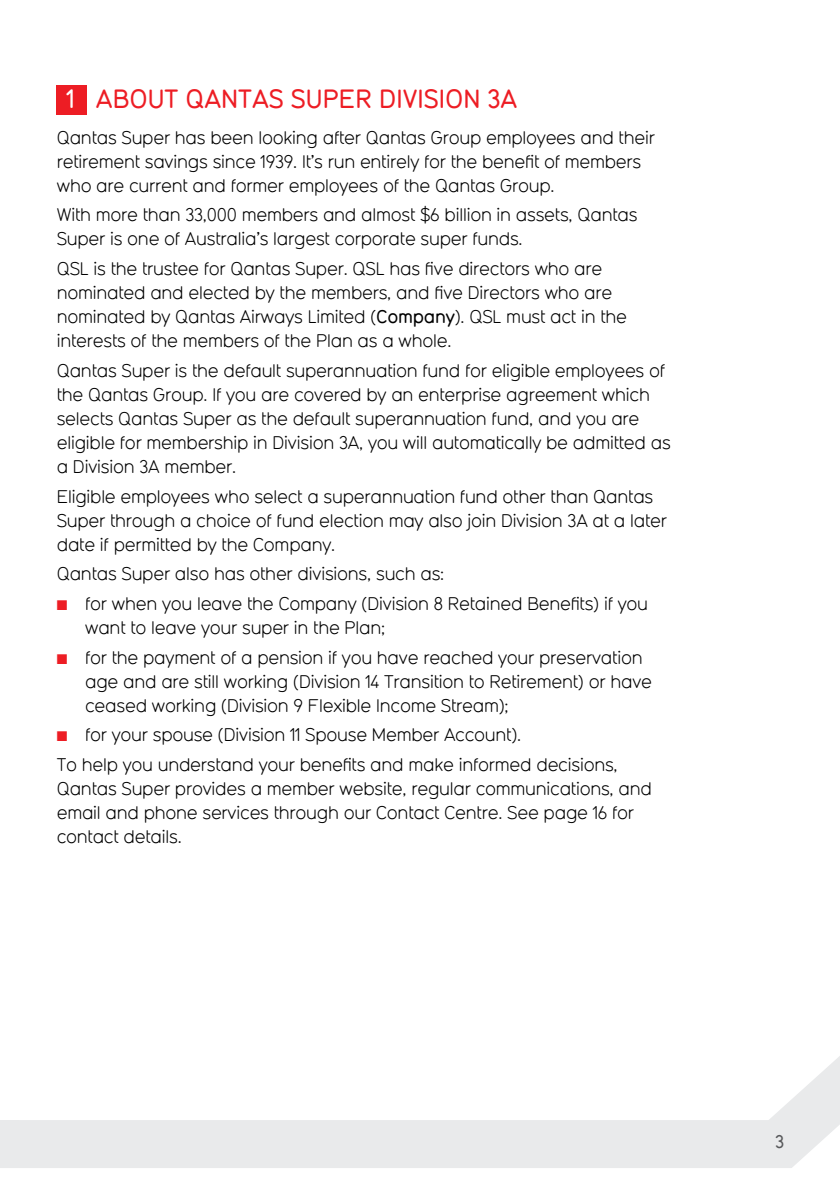
<style>
.page{position:relative;width:840px;height:1191px;background:#fff}
.page>*{position:absolute;margin:0;border:0;box-sizing:border-box;transform-origin:0 0}
.t1{font:500 26px "QF Spirit";color:#ed1d24}
.t2{font:18px/24px "QF Spirit";letter-spacing:-.01em;color:#000}
.t3{font:500 18px "QF Spirit";color:#58595b}
.s1{color:#fff}
.s2{font-weight:500}
.s3{color:#ed1d24}
</style>
<div class="page">
<svg style="left:0;top:1057px;width:839px;height:111px"></svg>
<div style="left:57px;top:85px;width:30px;height:30px;background:#ed1d24"></div>
<h1 class="t1" style="left:66px;top:82px;width:451px"><span class="s1">1</span> ABOUT QANTAS SUPER DIVISION 3a</h1>
<p class="t2" style="left:57px;top:125px;width:599px">Qantas Super has been looking after Qantas Group employees and their retirement savings since 1939. It’s run entirely for the benefit of members who are current and former employees of the Qantas Group.</p>
<p class="t2" style="left:57px;top:202px;width:582px">With more than 33,000 members and almost $6 billion in assets, Qantas<br>Super is one of Australia’s largest corporate super funds.</p>
<p class="t2" style="left:57px;top:256px;width:571px">QSL is the trustee for Qantas Super. QSL has five directors who are nominated and elected by the members, and five Directors who are nominated by Qantas Airways Limited (<span class="s2">Company</span>). QSL must act in the interests of the members of the Plan as a whole.</p>
<p class="t2" style="left:57px;top:358px;width:615px">Qantas Super is the default superannuation fund for eligible employees of the Qantas Group. If you are covered by an enterprise agreement which selects Qantas Super as the default superannuation fund, and you are eligible for membership in Division 3A, you will automatically be admitted as a Division 3A member.</p>
<p class="t2" style="left:57px;top:483px;width:611px">Eligible employees who select a superannuation fund other than Qantas<br>Super through a choice of fund election may also join Division 3A at a later date if permitted by the Company.</p>
<p class="t2" style="left:57px;top:561px;width:389px">Qantas Super also has other divisions, such as:</p>
<p class="t2" style="left:85px;top:591px;width:564px;text-indent:-28px"><span class="s3">■</span> for when you leave the Company (Division 8 Retained Benefits) if you want to leave your super in the Plan;</p>
<p class="t2" style="left:85px;top:644px;width:568px;text-indent:-28px"><span class="s3">■</span> for the payment of a pension if you have reached your preservation age and are still working (Division 14 Transition to Retirement) or have ceased working (Division 9 Flexible Income Stream);</p>
<p class="t2" style="left:57px;top:719px;width:562px;line-height:29.6px"><span class="s3">■</span> for your spouse (Division 11 Spouse Member Account).<br>To help you understand your benefits and make informed decisions,</p>
<p class="t2" style="left:57px;top:776px;width:596px">Qantas Super provides a member website, regular communications, and email and phone services through our Contact Centre. See page 16 for contact details.</p>
<p class="t3" style="left:774px;top:1130px;width:11px">3</p>
</div>
